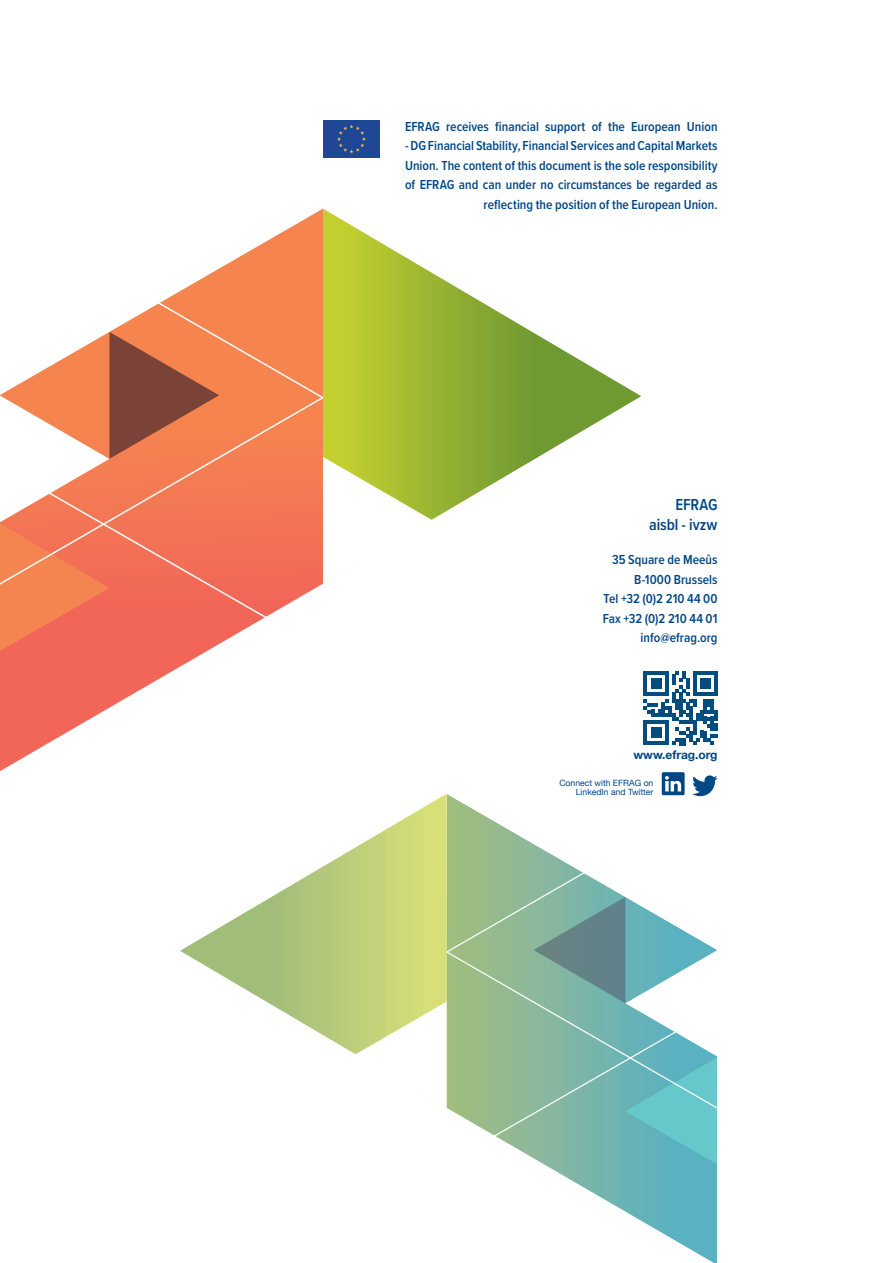
<style>
.page{position:relative;width:893px;height:1263px;background:#fff}
.page>*{position:absolute;margin:0;border:0;box-sizing:border-box;transform-origin:0 0}
.broodtekst{font:600 16.5px "Proxima Nova Cond";letter-spacing:-.005em;color:#004684}
.broodtekst-2{font:600 13.5px/19.5px "Proxima Nova Cond";color:#004684;text-align:right}
.t1{font:700 12px "Helvetica Neue";color:#004684}
.t2{font:8.7px "Helvetica Neue";color:#004684}
</style>
<div class="page">
<svg style="left:446px;top:671px;width:271px;height:592px"></svg>
<svg style="left:180px;top:794px;width:267px;height:260px"></svg>
<svg style="left:355px;top:1001px;width:92px;height:107px"></svg>
<svg style="left:0;top:120px;width:324px;height:651px"></svg>
<svg style="left:323px;top:209px;width:318px;height:310px"></svg>
<svg style="left:323px;top:457px;width:110px;height:127px"></svg>
<svg style="left:644px;top:671px;width:74px;height:74px"></svg>
<div style="left:662px;top:772px;width:23px;height:23px;background:#004684;border-radius:2px"></div>
<svg style="left:665px;top:776px;width:16px;height:15px"></svg>
<img style="left:324px;top:120px;width:56px;height:38px">
<svg style="left:692px;top:775px;width:26px;height:21px"></svg>
<p class="broodtekst-2" style="left:405px;top:116px;width:314px">EFRAG receives financial support of the European Union</p>
<p class="broodtekst-2" style="left:405px;top:136px;width:314px">- DG Financial Stability, Financial Services and Capital Markets Union. The content of this document is the sole responsibility of EFRAG and can under no circumstances be regarded as reflecting the position of the European Union.</p>
<p class="broodtekst" style="left:675px;top:493px;width:44px">EFRAG</p>
<p class="broodtekst" style="left:649px;top:512px;width:70px">aisbl - ivzw</p>
<p class="broodtekst-2" style="left:612px;top:550px;width:107px">35 Square de Meeûs</p>
<p class="broodtekst-2" style="left:634px;top:569px;width:85px">B-1000 Brussels</p>
<p class="broodtekst-2" style="left:604px;top:589px;width:115px">Tel +32 (0)2 210 44 00</p>
<p class="broodtekst-2" style="left:603px;top:608px;width:116px">Fax +32 (0)2 210 44 01</p>
<p class="broodtekst-2" style="left:641px;top:628px;width:78px">info@efrag.org</p>
<p class="t1" style="left:633px;top:745px;width:86px">www.efrag.org</p>
<p class="t2" style="left:559px;top:776px;width:96px">Connect with EFRAG on</p>
<p class="t2" style="left:576px;top:786px;width:79px">LinkedIn and Twitter</p>
</div>
